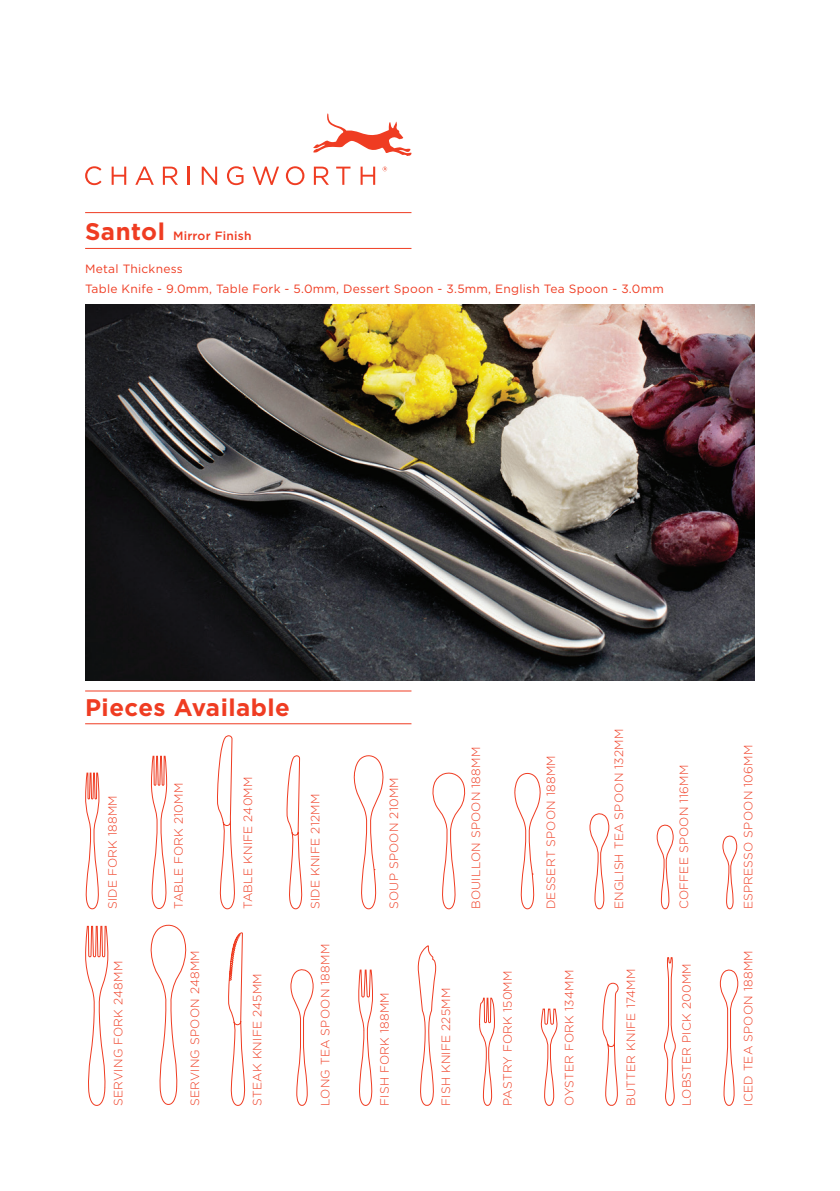
<style>
.page{position:relative;width:840px;height:1191px;background:#fff}
.page>*{position:absolute;margin:0;border:0;box-sizing:border-box;transform-origin:0 0}
.t1{font:700 24px "Gotham";letter-spacing:.02em;color:#ef3c22}
.t2{font:300 12px "Gotham";letter-spacing:.02em;color:#ef3c22}
.t3{font:12px/20px "Gotham";letter-spacing:.02em;color:#ef3c22}
.t4{font:500 12px "Gotham";letter-spacing:.02em;color:#ef3c22}
.s1{font-weight:700;font-size:24px}
</style>
<div class="page">
<svg style="left:151px;top:755px;width:16px;height:154px"></svg>
<svg style="left:217px;top:735px;width:18px;height:174px"></svg>
<svg style="left:286px;top:755px;width:16px;height:154px"></svg>
<svg style="left:514px;top:772px;width:26px;height:137px"></svg>
<svg style="left:353px;top:755px;width:30px;height:154px"></svg>
<svg style="left:589px;top:813px;width:20px;height:96px"></svg>
<svg style="left:85px;top:772px;width:23px;height:334px"></svg>
<svg style="left:150px;top:924px;width:36px;height:181px"></svg>
<svg style="left:228px;top:932px;width:17px;height:174px"></svg>
<svg style="left:656px;top:824px;width:17px;height:85px"></svg>
<svg style="left:722px;top:835px;width:15px;height:74px"></svg>
<svg style="left:290px;top:969px;width:24px;height:137px"></svg>
<svg style="left:432px;top:772px;width:34px;height:137px"></svg>
<svg style="left:479px;top:997px;width:15px;height:108px"></svg>
<img style="left:85px;top:305px;width:669px;height:375px">
<hr style="left:85px;top:690px;width:326px;height:1px;background:#ef3c22">
<hr style="left:85px;top:723px;width:326px;height:1px;background:#ef3c22">
<svg style="left:313px;top:113px;width:98px;height:43px"></svg>
<svg style="left:85px;top:166px;width:16px;height:19px"></svg>
<svg style="left:112px;top:167px;width:14px;height:18px"></svg>
<svg style="left:135px;top:166px;width:19px;height:19px"></svg>
<svg style="left:163px;top:167px;width:15px;height:18px"></svg>
<svg style="left:188px;top:167px;width:2px;height:18px"></svg>
<svg style="left:202px;top:167px;width:15px;height:18px"></svg>
<svg style="left:227px;top:166px;width:16px;height:19px"></svg>
<svg style="left:252px;top:167px;width:27px;height:18px"></svg>
<svg style="left:286px;top:166px;width:18px;height:19px"></svg>
<svg style="left:314px;top:167px;width:15px;height:18px"></svg>
<svg style="left:336px;top:167px;width:14px;height:18px"></svg>
<svg style="left:360px;top:167px;width:15px;height:18px"></svg>
<svg style="left:382px;top:166px;width:5px;height:5px"></svg>
<hr style="left:85px;top:212px;width:326px;height:1px;background:#ef3c22">
<hr style="left:85px;top:248px;width:326px;height:1px;background:#ef3c22">
<svg style="left:540px;top:1008px;width:17px;height:97px"></svg>
<svg style="left:602px;top:982px;width:16px;height:123px"></svg>
<svg style="left:664px;top:957px;width:11px;height:149px"></svg>
<svg style="left:719px;top:969px;width:18px;height:136px"></svg>
<svg style="left:358px;top:969px;width:14px;height:136px"></svg>
<svg style="left:417px;top:945px;width:19px;height:161px"></svg>
<p class="t4" style="left:85px;top:228px;width:168px"><span class="s1">Santol</span> Mirror Finish</p>
<p class="t3" style="left:85px;top:258px;width:579px">Metal Thickness<br>Table Knife - 9.0mm, Table Fork - 5.0mm, Dessert Spoon - 3.5mm, English Tea Spoon - 3.0mm</p>
<h1 class="t1" style="left:85px;top:691px;width:206px">Pieces Available</h1>
<p class="t2" style="left:105px;top:909px;width:116px;rotate:-90deg">SIDE FORK 188MM</p>
<p class="t2" style="left:171px;top:909px;width:128px;rotate:-90deg">TABLE FORK 210MM</p>
<p class="t2" style="left:240px;top:909px;width:134px;rotate:-90deg">TABLE KNIFE 240MM</p>
<p class="t2" style="left:111px;top:1105px;width:146px;rotate:-90deg">SERVING FORK 248MM</p>
<p class="t2" style="left:187px;top:1106px;width:157px;rotate:-90deg">SERVING SPOON 248MM</p>
<p class="t2" style="left:249px;top:1105px;width:134px;rotate:-90deg">STEAK KNIFE 245MM</p>
<p class="t2" style="left:307px;top:909px;width:117px;rotate:-90deg">SIDE KNIFE 212MM</p>
<p class="t2" style="left:317px;top:1106px;width:163px;rotate:-90deg">LONG TEA SPOON 188MM</p>
<p class="t2" style="left:386px;top:909px;width:133px;rotate:-90deg">SOUP SPOON 210MM</p>
<p class="t2" style="left:468px;top:909px;width:164px;rotate:-90deg">BOUILLON SPOON 188MM</p>
<p class="t2" style="left:377px;top:1106px;width:115px;rotate:-90deg">FISH FORK 188MM</p>
<p class="t2" style="left:438px;top:1106px;width:120px;rotate:-90deg">FISH KNIFE 225MM</p>
<p class="t2" style="left:500px;top:1106px;width:137px;rotate:-90deg">PASTRY FORK 150MM</p>
<p class="t2" style="left:543px;top:909px;width:156px;rotate:-90deg">DESSERT SPOON 188MM</p>
<p class="t2" style="left:611px;top:909px;width:182px;rotate:-90deg">ENGLISH TEA SPOON 132MM</p>
<p class="t2" style="left:676px;top:909px;width:146px;rotate:-90deg">COFFEE SPOON 116MM</p>
<p class="t2" style="left:561px;top:1106px;width:137px;rotate:-90deg">OYSTER FORK 134MM</p>
<p class="t2" style="left:623px;top:1106px;width:139px;rotate:-90deg">BUTTER KNIFE 174MM</p>
<p class="t2" style="left:678px;top:1106px;width:144px;rotate:-90deg">LOBSTER PICK 200MM</p>
<p class="t2" style="left:740px;top:909px;width:166px;rotate:-90deg">ESPRESSO SPOON 106MM</p>
<p class="t2" style="left:740px;top:1106px;width:157px;rotate:-90deg">ICED TEA SPOON 188MM</p>
</div>
